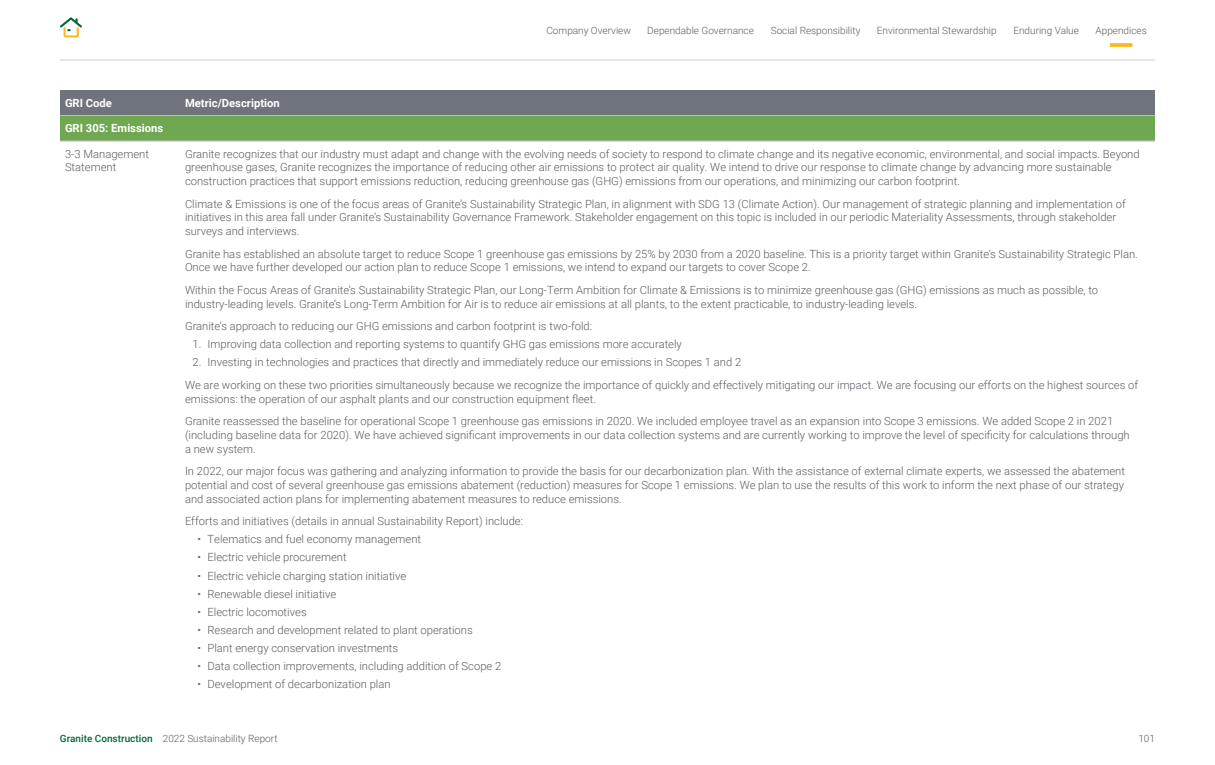
<style>
.page{position:relative;width:1215px;height:765px;background:#fff}
.page>*{position:absolute;margin:0;border:0;box-sizing:border-box;transform-origin:0 0}
.t1{font:300 11.25px/13.8px "Roboto";color:#595c61}
.t2{font:700 11.25px "Roboto";color:#fff}
.t3{font:300 10px "Roboto";color:#595c61}
.s1{font-weight:500;color:#006838}
</style>
<div class="page">
<svg style="left:1110px;top:43px;width:22px;height:4px"></svg>
<svg style="left:60px;top:17px;width:22px;height:21px"></svg>
<hr style="left:60px;top:60px;width:1095px;height:1px;background:#cbced0">
<svg style="left:60px;top:90px;width:1095px;height:51px;background:#6f8d67"></svg>
<hr style="left:60px;top:115px;width:120px;height:1px;background:#bbbdc0">
<hr style="left:180px;top:115px;width:255px;height:1px;background:#bbbdc0">
<hr style="left:435px;top:115px;width:240px;height:1px;background:#bbbdc0">
<hr style="left:675px;top:115px;width:240px;height:1px;background:#bbbdc0">
<hr style="left:915px;top:115px;width:240px;height:1px;background:#bbbdc0">
<hr style="left:60px;top:141px;width:120px;height:1px;background:#bbbdc0">
<hr style="left:180px;top:141px;width:255px;height:1px;background:#bbbdc0">
<hr style="left:435px;top:141px;width:240px;height:1px;background:#bbbdc0">
<hr style="left:675px;top:141px;width:240px;height:1px;background:#bbbdc0">
<hr style="left:915px;top:141px;width:240px;height:1px;background:#bbbdc0">
<p class="t3" style="left:546px;top:23px;width:86px">Company Overview</p>
<p class="t3" style="left:647px;top:23px;width:108px">Dependable Governance</p>
<p class="t3" style="left:771px;top:23px;width:91px">Social Responsibility</p>
<p class="t3" style="left:877px;top:23px;width:121px">Environmental Stewardship</p>
<p class="t3" style="left:1013px;top:23px;width:67px">Enduring Value</p>
<p class="t3" style="left:1096px;top:23px;width:53px">Appendices</p>
<p class="t2" style="left:65px;top:95px;width:49px">GRI Code</p>
<p class="t2" style="left:185px;top:95px;width:96px">Metric/Description</p>
<p class="t2" style="left:65px;top:120px;width:100px">GRI 305: Emissions</p>
<p class="t1" style="left:65px;top:146px;width:86px">3-3 Management<br>Statement</p>
<p class="t1" style="left:185px;top:146px;width:956px">Granite recognizes that our industry must adapt and change with the evolving needs of society to respond to climate change and its negative economic, environmental, and social impacts. Beyond greenhouse gases, Granite recognizes the importance of reducing other air emissions to protect air quality. We intend to drive our response to climate change by advancing more sustainable construction practices that support emissions reduction, reducing greenhouse gas (GHG) emissions from our operations, and minimizing our carbon footprint.</p>
<p class="t1" style="left:185px;top:196px;width:942px">Climate &amp; Emissions is one of the focus areas of Granite’s Sustainability Strategic Plan, in alignment with SDG 13 (Climate Action). Our management of strategic planning and implementation of initiatives in this area fall under Granite’s Sustainability Governance Framework. Stakeholder engagement on this topic is included in our periodic Materiality Assessments, through stakeholder surveys and interviews.</p>
<p class="t1" style="left:185px;top:246px;width:954px">Granite has established an absolute target to reduce Scope 1 greenhouse gas emissions by 25% by 2030 from a 2020 baseline. This is a priority target within Granite’s Sustainability Strategic Plan.<br>Once we have further developed our action plan to reduce Scope 1 emissions, we intend to expand our targets to cover Scope 2.</p>
<p class="t1" style="left:185px;top:283px;width:915px">Within the Focus Areas of Granite’s Sustainability Strategic Plan, our Long-Term Ambition for Climate &amp; Emissions is to minimize greenhouse gas (GHG) emissions as much as possible, to industry-leading levels. Granite’s Long-Term Ambition for Air is to reduce air emissions at all plants, to the extent practicable, to industry-leading levels.</p>
<p class="t1" style="left:185px;top:319px;width:409px">Granite’s approach to reducing our GHG emissions and carbon footprint is two-fold:</p>
<p class="t1" style="left:193px;top:337px;width:491px">1. Improving data collection and reporting systems to quantify GHG gas emissions more accurately</p>
<p class="t1" style="left:185px;top:351px;width:955px;line-height:22.5px;text-indent:8px">2. Investing in technologies and practices that directly and immediately reduce our emissions in Scopes 1 and 2<br>We are working on these two priorities simultaneously because we recognize the importance of quickly and effectively mitigating our impact. We are focusing our efforts on the highest sources of</p>
<p class="t1" style="left:185px;top:387px;width:930px;line-height:22.5px">emissions: the operation of our asphalt plants and our construction equipment fleet.<br>Granite reassessed the baseline for operational Scope 1 greenhouse gas emissions in 2020. We included employee travel as an expansion into Scope 3 emissions. We added Scope 2 in 2021</p>
<p class="t1" style="left:185px;top:428px;width:946px">(including baseline data for 2020). We have achieved significant improvements in our data collection systems and are currently working to improve the level of specificity for calculations through a new system.</p>
<p class="t1" style="left:185px;top:464px;width:942px;text-align:justify">In 2022, our major focus was gathering and analyzing information to provide the basis for our decarbonization plan. With the assistance of external climate experts, we assessed the abatement potential and cost of several greenhouse gas emissions abatement (reduction) measures for Scope 1 emissions. We plan to use the results of this work to inform the next phase of our strategy and associated action plans for implementing abatement measures to reduce emissions.</p>
<p class="t1" style="left:185px;top:514px;width:340px">Efforts and initiatives (details in annual Sustainability Report) include:</p>
<p class="t1" style="left:198px;top:532px;width:225px">• Telematics and fuel economy management</p>
<p class="t1" style="left:198px;top:550px;width:151px">• Electric vehicle procurement</p>
<p class="t1" style="left:198px;top:568px;width:210px">• Electric vehicle charging station initiative</p>
<p class="t1" style="left:198px;top:586px;width:140px">• Renewable diesel initiative</p>
<p class="t1" style="left:198px;top:605px;width:111px">• Electric locomotives</p>
<p class="t1" style="left:198px;top:623px;width:277px">• Research and development related to plant operations</p>
<p class="t1" style="left:198px;top:641px;width:202px">• Plant energy conservation investments</p>
<p class="t1" style="left:198px;top:659px;width:305px">• Data collection improvements, including addition of Scope 2</p>
<p class="t1" style="left:198px;top:677px;width:195px">• Development of decarbonization plan</p>
<p class="t3" style="left:60px;top:731px;width:219px"><span class="s1">Granite Construction</span> 2022 Sustainability Report</p>
<p class="t3" style="left:1138px;top:731px;width:18px">101</p>
</div>
